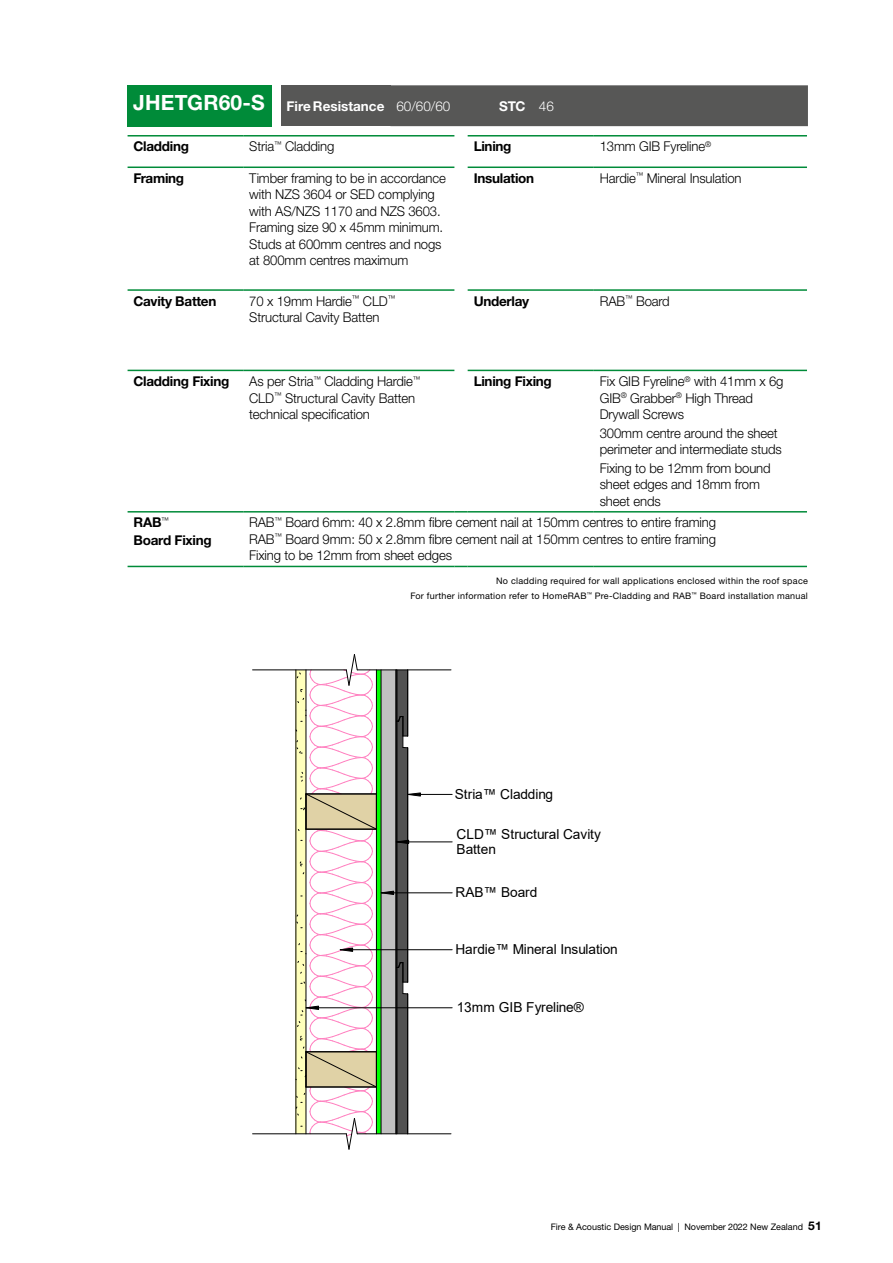
<style>
.page{position:relative;width:893px;height:1263px;background:#fff}
.page>*{position:absolute;margin:0;border:0;box-sizing:border-box;transform-origin:0 0}
.t1{font:13.8px/15.6px "Arial";letter-spacing:-.005em;color:#000}
.t2{font:300 13.5px/16.5px "Helvetica Neue LT Pro";letter-spacing:-.01em;color:#000}
.t3{font:700 13.5px/18px "Helvetica Neue LTW1 G";letter-spacing:-.02em;color:#000}
.t4{font:700 13.5px "Helvetica Neue LTW1 G";color:#fff}
.t5{font:9px/15px "Helvetica Neue LTW1 G";letter-spacing:.03em;color:#000;text-align:right}
.t6{font:9px "Helvetica Neue LTW1 G";color:#000}
.s1{font-size:21px}
.s2{font-family:"Helvetica Neue LT Pro";font-weight:300}
.s3{font-weight:700;font-size:12px}
</style>
<div class="page">
<hr style="left:128px;top:135px;width:115px;height:2px;background:#008b39">
<hr style="left:243px;top:135px;width:211px;height:2px;background:#008b39">
<hr style="left:468px;top:135px;width:126px;height:2px;background:#008b39">
<hr style="left:594px;top:135px;width:213px;height:2px;background:#008b39">
<hr style="left:128px;top:167px;width:115px;height:1px;background:#008b39">
<hr style="left:243px;top:167px;width:211px;height:1px;background:#008b39">
<hr style="left:468px;top:167px;width:126px;height:1px;background:#008b39">
<hr style="left:594px;top:167px;width:213px;height:1px;background:#008b39">
<hr style="left:128px;top:289px;width:115px;height:2px;background:#008b39">
<hr style="left:243px;top:289px;width:211px;height:2px;background:#008b39">
<hr style="left:468px;top:289px;width:126px;height:2px;background:#008b39">
<hr style="left:594px;top:289px;width:213px;height:2px;background:#008b39">
<hr style="left:128px;top:370px;width:115px;height:1px;background:#008b39">
<hr style="left:243px;top:370px;width:211px;height:1px;background:#008b39">
<hr style="left:468px;top:370px;width:126px;height:1px;background:#008b39">
<hr style="left:594px;top:370px;width:213px;height:1px;background:#008b39">
<hr style="left:128px;top:511px;width:115px;height:1px;background:#008b39">
<hr style="left:128px;top:566px;width:115px;height:1px;background:#008b39">
<hr style="left:243px;top:511px;width:211px;height:1px;background:#008b39">
<hr style="left:243px;top:566px;width:211px;height:1px;background:#008b39">
<svg style="left:454px;top:566px;width:14px;height:1px"></svg>
<hr style="left:468px;top:566px;width:126px;height:1px;background:#008b39">
<hr style="left:594px;top:566px;width:213px;height:1px;background:#008b39">
<hr style="left:468px;top:511px;width:126px;height:1px;background:#008b39">
<hr style="left:594px;top:511px;width:213px;height:1px;background:#008b39">
<svg style="left:454px;top:511px;width:14px;height:1px"></svg>
<div style="left:281px;top:85px;width:109px;height:41px;background:#575756"></div>
<div style="left:390px;top:85px;width:418px;height:41px;background:#575756"></div>
<div style="left:128px;top:85px;width:144px;height:41px;background:#008b39"></div>
<hr style="left:340px;top:949px;width:112px;height:1px;background:#000">
<hr style="left:381px;top:892px;width:71px;height:1px;background:#000">
<hr style="left:306px;top:1007px;width:146px;height:1px;background:#000">
<hr style="left:408px;top:794px;width:44px;height:1px;background:#000">
<svg style="left:253px;top:654px;width:198px;height:496px"></svg>
<hr style="left:396px;top:842px;width:56px;height:1px;background:#000">
<p class="t4" style="left:133px;top:97px;width:319px"><span class="s1">JHETGR60-S</span> Fire Resistance <span class="s2">60/60/60</span></p>
<p class="t4" style="left:499px;top:97px;width:56px">STC <span class="s2">46</span></p>
<p class="t3" style="left:134px;top:138px;width:57px">Cladding</p>
<p class="t2" style="left:249px;top:138px;width:87px">Stria<sup>™</sup> Cladding</p>
<p class="t3" style="left:474px;top:138px;width:39px">Lining</p>
<p class="t2" style="left:600px;top:138px;width:113px">13mm GIB Fyreline<sup>®</sup></p>
<p class="t3" style="left:134px;top:169px;width:52px">Framing</p>
<p class="t2" style="left:249px;top:170px;width:198px">Timber framing to be in accordance with NZS 3604 or SED complying with AS/NZS 1170 and NZS 3603.<br>Framing size 90 x 45mm minimum.<br>Studs at 600mm centres and nogs at 800mm centres maximum</p>
<p class="t3" style="left:474px;top:169px;width:62px">Insulation</p>
<p class="t2" style="left:600px;top:170px;width:143px">Hardie<sup>™</sup> Mineral Insulation</p>
<p class="t3" style="left:134px;top:292px;width:84px">Cavity Batten</p>
<p class="t2" style="left:249px;top:292px;width:148px">70 x 19mm Hardie<sup>™</sup> CLD<sup>™<br></sup>Structural Cavity Batten</p>
<p class="t3" style="left:474px;top:292px;width:57px">Underlay</p>
<p class="t2" style="left:600px;top:292px;width:72px">RAB<sup>™</sup> Board</p>
<p class="t3" style="left:134px;top:372px;width:97px">Cladding Fixing</p>
<p class="t2" style="left:249px;top:373px;width:173px">As per Stria<sup>™</sup> Cladding Hardie<sup>™<br></sup>CLD<sup>™</sup> Structural Cavity Batten technical specification</p>
<p class="t3" style="left:474px;top:372px;width:80px">Lining Fixing</p>
<p class="t2" style="left:600px;top:373px;width:185px">Fix GIB Fyreline<sup>®</sup> with 41mm x 6g<br>GIB<sup>®</sup> Grabber<sup>®</sup> High Thread<br>Drywall Screws</p>
<p class="t2" style="left:600px;top:424px;width:183px">300mm centre around the sheet perimeter and intermediate studs</p>
<p class="t2" style="left:600px;top:459px;width:172px">Fixing to be 12mm from bound sheet edges and 18mm from sheet ends</p>
<p class="t3" style="left:134px;top:513px;width:80px">RAB<sup>™<br></sup>Board Fixing</p>
<p class="t2" style="left:249px;top:514px;width:468px;text-align:justify">RAB<sup>™</sup> Board 6mm: 40 x 2.8mm fibre cement nail at 150mm centres to entire framing RAB<sup>™</sup> Board 9mm: 50 x 2.8mm fibre cement nail at 150mm centres to entire framing Fixing to be 12mm from sheet edges</p>
<p class="t5" style="left:410px;top:573px;width:399px">No cladding required for wall applications enclosed within the roof space<br>For further information refer to HomeRAB<sup>™</sup> Pre-Cladding and RAB<sup>™</sup> Board installation manual</p>
<p class="t1" style="left:455px;top:786px;width:100px">Stria™ Cladding</p>
<p class="t1" style="left:457px;top:826px;width:146px">CLD™ Structural Cavity<br>Batten</p>
<p class="t1" style="left:456px;top:884px;width:83px">RAB™ Board</p>
<p class="t1" style="left:455px;top:941px;width:164px">Hardie™ Mineral Insulation</p>
<p class="t1" style="left:457px;top:999px;width:129px">13mm GIB Fyreline®</p>
<p class="t6" style="left:551px;top:1221px;width:273px">Fire &amp; Acoustic Design Manual | November 2022 New Zealand <span class="s3">51</span></p>
</div>
